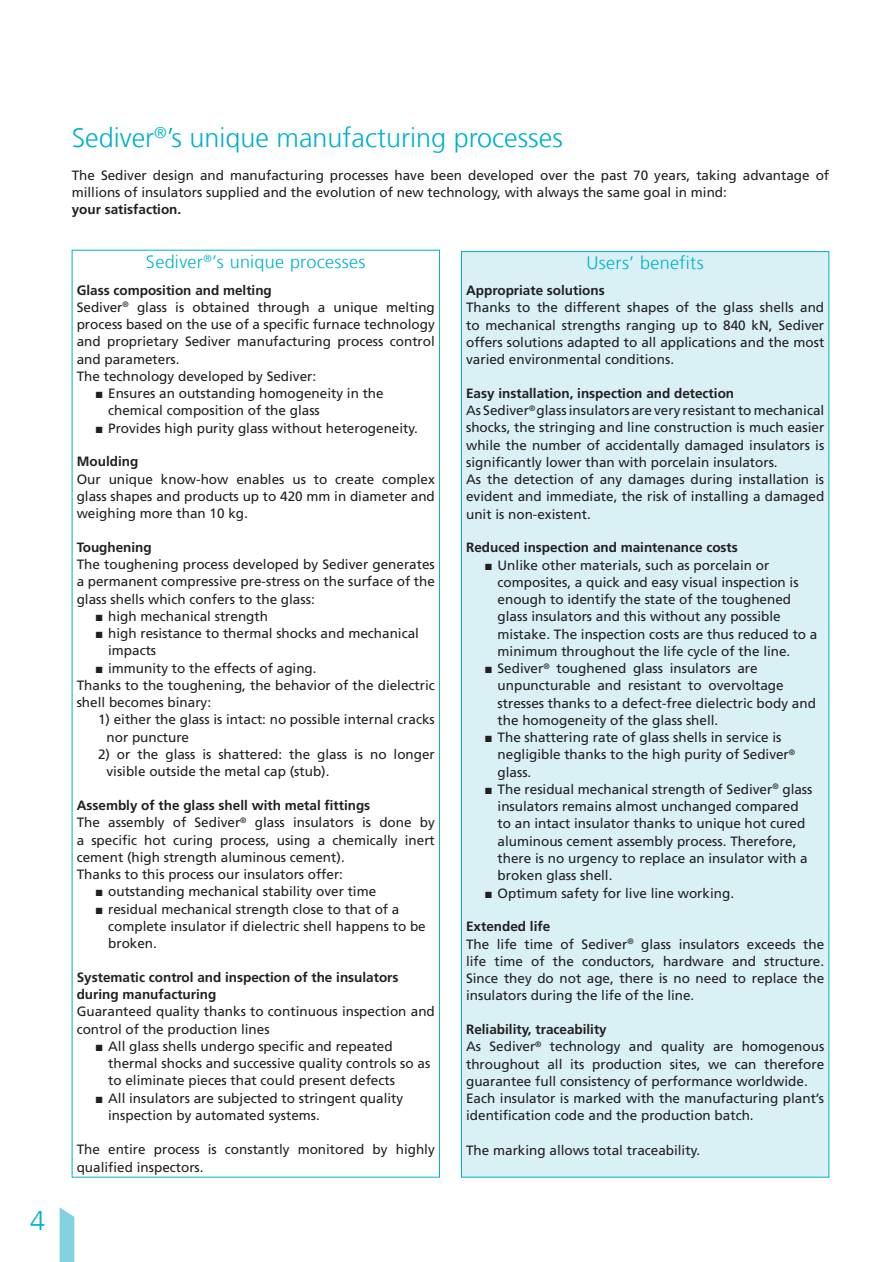
<style>
.page{position:relative;width:892px;height:1262px;background:#fff}
.page>*{position:absolute;margin:0;border:0;box-sizing:border-box;transform-origin:0 0}
.t1{font:300 27px "Frutiger LT Com";color:#00b1cb}
.t2{font:300 18px "Frutiger LT Com";letter-spacing:.015em;color:#00b1cb}
.t3{font:13.5px/17.2px "Frutiger LT Com";color:#231f20}
.t4{font:700 13.5px/17.2px "Frutiger LT Com";color:#231f20}
.s1{font-weight:700}
</style>
<div class="page">
<svg style="left:60px;top:1207px;width:14px;height:55px"></svg>
<div style="left:461px;top:251px;width:368px;height:927px;background:#d9f0f5"></div>
<h1 class="t1" style="left:30px;top:1204px;width:17px">4</h1>
<h1 class="t1" style="left:72px;top:122px;width:492px">Sediver<sup>®</sup>’s unique manufacturing processes</h1>
<p class="t3" style="left:72px;top:167px;width:758px">The Sediver design and manufacturing processes have been developed over the past 70 years, taking advantage of millions of insulators supplied and the evolution of new technology, with always the same goal in mind:</p>
<p class="t4" style="left:72px;top:201px;width:111px">your satisfaction.</p>
<h2 class="t2" style="left:146px;top:252px;width:221px">Sediver<sup>®</sup>’s unique processes</h2>
<p class="t3" style="left:77px;top:281px;width:359px"><span class="s1">Glass composition and melting<br></span>Sediver<sup>®</sup> glass is obtained through a unique melting process based on the use of a specific furnace technology and proprietary Sediver manufacturing process control and parameters.<br>The technology developed by Sediver:</p>
<p class="t3" style="left:108px;top:385px;width:277px;text-indent:-12px">■ Ensures an outstanding homogeneity in the chemical composition of the glass</p>
<p class="t3" style="left:96px;top:419px;width:323px">■ Provides high purity glass without heterogeneity.</p>
<p class="t4" style="left:77px;top:453px;width:63px">Moulding</p>
<p class="t3" style="left:77px;top:470px;width:359px;text-align:justify">Our unique know-how enables us to create complex glass shapes and products up to 420 mm in diameter and weighing more than 10 kg.</p>
<p class="t4" style="left:77px;top:539px;width:77px">Toughening</p>
<p class="t3" style="left:77px;top:556px;width:359px;text-align:justify">The toughening process developed by Sediver generates a permanent compressive pre-stress on the surface of the glass shells which confers to the glass:</p>
<p class="t3" style="left:96px;top:607px;width:174px">■ high mechanical strength</p>
<p class="t3" style="left:108px;top:625px;width:312px;text-indent:-12px">■ high resistance to thermal shocks and mechanical impacts</p>
<p class="t3" style="left:77px;top:659px;width:359px;text-indent:19px">■ immunity to the effects of aging.<br>Thanks to the toughening, the behavior of the dielectric shell becomes binary:</p>
<p class="t3" style="left:106px;top:711px;width:329px;text-indent:-9px">1) either the glass is intact: no possible internal cracks nor puncture</p>
<p class="t3" style="left:106px;top:746px;width:330px;text-indent:-9px">2) or the glass is shattered: the glass is no longer visible outside the metal cap (stub).</p>
<p class="t3" style="left:77px;top:797px;width:359px"><span class="s1">Assembly of the glass shell with metal fittings<br></span>The assembly of Sediver<sup>®</sup> glass insulators is done by a specific hot curing process, using a chemically inert cement (high strength aluminous cement).<br>Thanks to this process our insulators offer:</p>
<p class="t3" style="left:96px;top:883px;width:282px">■ outstanding mechanical stability over time</p>
<p class="t3" style="left:108px;top:900px;width:319px;text-indent:-12px">■ residual mechanical strength close to that of a complete insulator if dielectric shell happens to be broken.</p>
<p class="t4" style="left:77px;top:968px;width:323px">Systematic control and inspection of the insulators during manufacturing</p>
<p class="t3" style="left:77px;top:1003px;width:359px">Guaranteed quality thanks to continuous inspection and control of the production lines</p>
<p class="t3" style="left:108px;top:1037px;width:323px;text-indent:-12px">■ All glass shells undergo specific and repeated thermal shocks and successive quality controls so as to eliminate pieces that could present defects</p>
<p class="t3" style="left:108px;top:1089px;width:296px;text-indent:-12px">■ All insulators are subjected to stringent quality inspection by automated systems.</p>
<p class="t3" style="left:77px;top:1141px;width:359px">The entire process is constantly monitored by highly qualified inspectors.</p>
<h2 class="t2" style="left:586px;top:252px;width:118px">Users’ benefits</h2>
<p class="t4" style="left:466px;top:282px;width:140px">Appropriate solutions</p>
<p class="t3" style="left:466px;top:299px;width:359px;text-align:justify">Thanks to the different shapes of the glass shells and to mechanical strengths ranging up to 840 kN, Sediver offers solutions adapted to all applications and the most varied environmental conditions.</p>
<p class="t3" style="left:466px;top:384px;width:359px"><span class="s1">Easy installation, inspection and detection<br></span>As Sediver<sup>®</sup> glass insulators are very resistant to mechanical shocks, the stringing and line construction is much easier while the number of accidentally damaged insulators is significantly lower than with porcelain insulators.<br>As the detection of any damages during installation is evident and immediate, the risk of installing a damaged unit is non-existent.</p>
<p class="t4" style="left:466px;top:539px;width:273px">Reduced inspection and maintenance costs</p>
<p class="t3" style="left:497px;top:556px;width:321px;text-indent:-12px">■ Unlike other materials, such as porcelain or composites, a quick and easy visual inspection is enough to identify the state of the toughened glass insulators and this without any possible mistake. The inspection costs are thus reduced to a minimum throughout the life cycle of the line.</p>
<p class="t3" style="left:497px;top:660px;width:320px;text-indent:-12px">■ Sediver<sup>®</sup> toughened glass insulators are unpuncturable and resistant to overvoltage stresses thanks to a defect-free dielectric body and the homogeneity of the glass shell.</p>
<p class="t3" style="left:497px;top:729px;width:299px;text-indent:-12px">■ The shattering rate of glass shells in service is negligible thanks to the high purity of Sediver<sup>® </sup>glass.</p>
<p class="t3" style="left:497px;top:780px;width:316px;text-indent:-12px">■ The residual mechanical strength of Sediver<sup>®</sup> glass insulators remains almost unchanged compared to an intact insulator thanks to unique hot cured aluminous cement assembly process. Therefore, there is no urgency to replace an insulator with a broken glass shell.</p>
<p class="t3" style="left:485px;top:884px;width:250px">■ Optimum safety for live line working.</p>
<p class="t3" style="left:466px;top:918px;width:359px"><span class="s1">Extended life<br></span>The life time of Sediver<sup>®</sup> glass insulators exceeds the life time of the conductors, hardware and structure.<br>Since they do not age, there is no need to replace the insulators during the life of the line.</p>
<p class="t3" style="left:466px;top:1020px;width:359px"><span class="s1">Reliability, traceability<br></span>As Sediver<sup>®</sup> technology and quality are homogenous throughout all its production sites, we can therefore guarantee full consistency of performance worldwide.<br>Each insulator is marked with the manufacturing plant’s identification code and the production batch.</p>
<p class="t3" style="left:466px;top:1141px;width:235px">The marking allows total traceability.</p>
</div>
